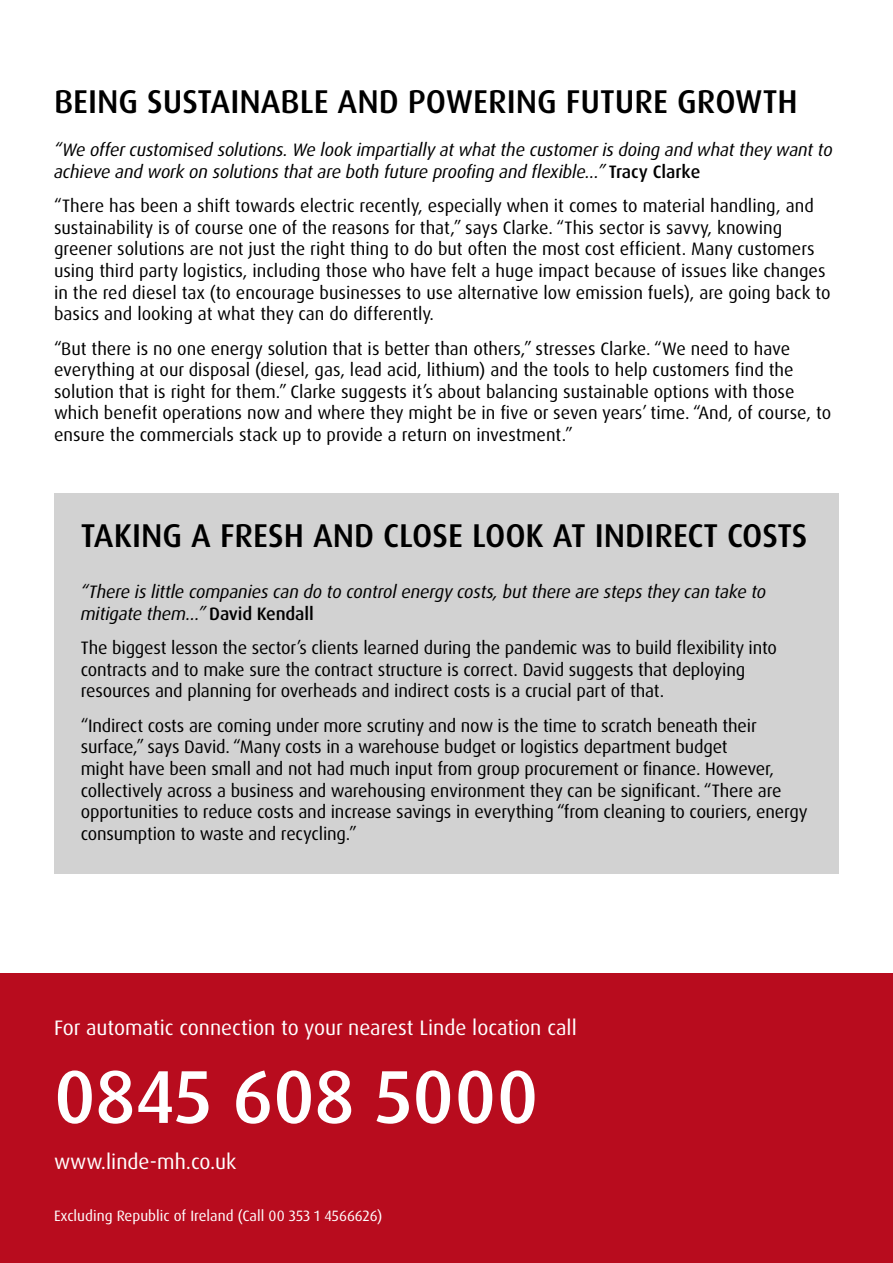
<style>
.page{position:relative;width:893px;height:1263px;background:#fff}
.page>*{position:absolute;margin:0;border:0;box-sizing:border-box;transform-origin:0 0}
.t1{font:500 75px "Dax Pro";color:#fff}
.t2{font:500 33px "Dax";color:#000}
.t3{font:21px "Dax Pro";color:#fff}
.t4{font:18px/21.6px "Dax Pro";letter-spacing:-.005em;color:#000}
.t5{font:italic 18px/21.6px "Dax Pro";letter-spacing:-.01em;color:#000}
.t6{font:15px "Dax Pro";color:#fff}
.s1{font-family:"Dax";font-weight:500;font-style:normal}
</style>
<div class="page">
<div style="left:54px;top:493px;width:785px;height:381px;background:#d2d2d2"></div>
<div style="left:0;top:974px;width:893px;height:289px;background:#b80c1e"></div>
<h2 class="t2" style="left:54px;top:83px;width:745px">BEING SUSTAINABLE AND POWERING FUTURE GROWTH</h2>
<p class="t5" style="left:54px;top:139px;width:780px">“We offer customised solutions. We look impartially at what the customer is doing and what they want to achieve and work on solutions that are both future proofing and flexible…” <span class="s1">Tracy Clarke</span></p>
<p class="t4" style="left:54px;top:195px;width:778px">“There has been a shift towards electric recently, especially when it comes to material handling, and sustainability is of course one of the reasons for that,” says Clarke. “This sector is savvy, knowing greener solutions are not just the right thing to do but often the most cost efficient. Many customers using third party logistics, including those who have felt a huge impact because of issues like changes in the red diesel tax (to encourage businesses to use alternative low emission fuels), are going back to basics and looking at what they can do differently.</p>
<p class="t4" style="left:54px;top:338px;width:779px">“But there is no one energy solution that is better than others,” stresses Clarke. “We need to have everything at our disposal (diesel, gas, lead acid, lithium) and the tools to help customers find the solution that is right for them.” Clarke suggests it’s about balancing sustainable options with those which benefit operations now and where they might be in five or seven years’ time. “And, of course, to ensure the commercials stack up to provide a return on investment.”</p>
<h2 class="t2" style="left:81px;top:517px;width:728px">TAKING A FRESH AND CLOSE LOOK AT INDIRECT COSTS</h2>
<p class="t5" style="left:81px;top:581px;width:687px">“There is little companies can do to control energy costs, but there are steps they can take to mitigate them…” <span class="s1">David Kendall</span></p>
<p class="t4" style="left:81px;top:637px;width:698px">The biggest lesson the sector’s clients learned during the pandemic was to build flexibility into contracts and to make sure the contract structure is correct. David suggests that deploying resources and planning for overheads and indirect costs is a crucial part of that.</p>
<p class="t4" style="left:81px;top:715px;width:728px">“Indirect costs are coming under more scrutiny and now is the time to scratch beneath their surface,” says David. “Many costs in a warehouse budget or logistics department budget<br>might have been small and not had much input from group procurement or finance. However, collectively across a business and warehousing environment they can be significant. “There are opportunities to reduce costs and increase savings in everything “from cleaning to couriers, energy consumption to waste and recycling.”</p>
<p class="t3" style="left:54px;top:1014px;width:524px">For automatic connection to your nearest Linde location call</p>
<h1 class="t1" style="left:54px;top:1048px;width:486px">0845 608 5000</h1>
<p class="t3" style="left:54px;top:1148px;width:184px">www.linde-mh.co.uk</p>
<p class="t6" style="left:54px;top:1206px;width:330px">Excluding Republic of Ireland (Call 00 353 1 4566626)</p>
</div>
